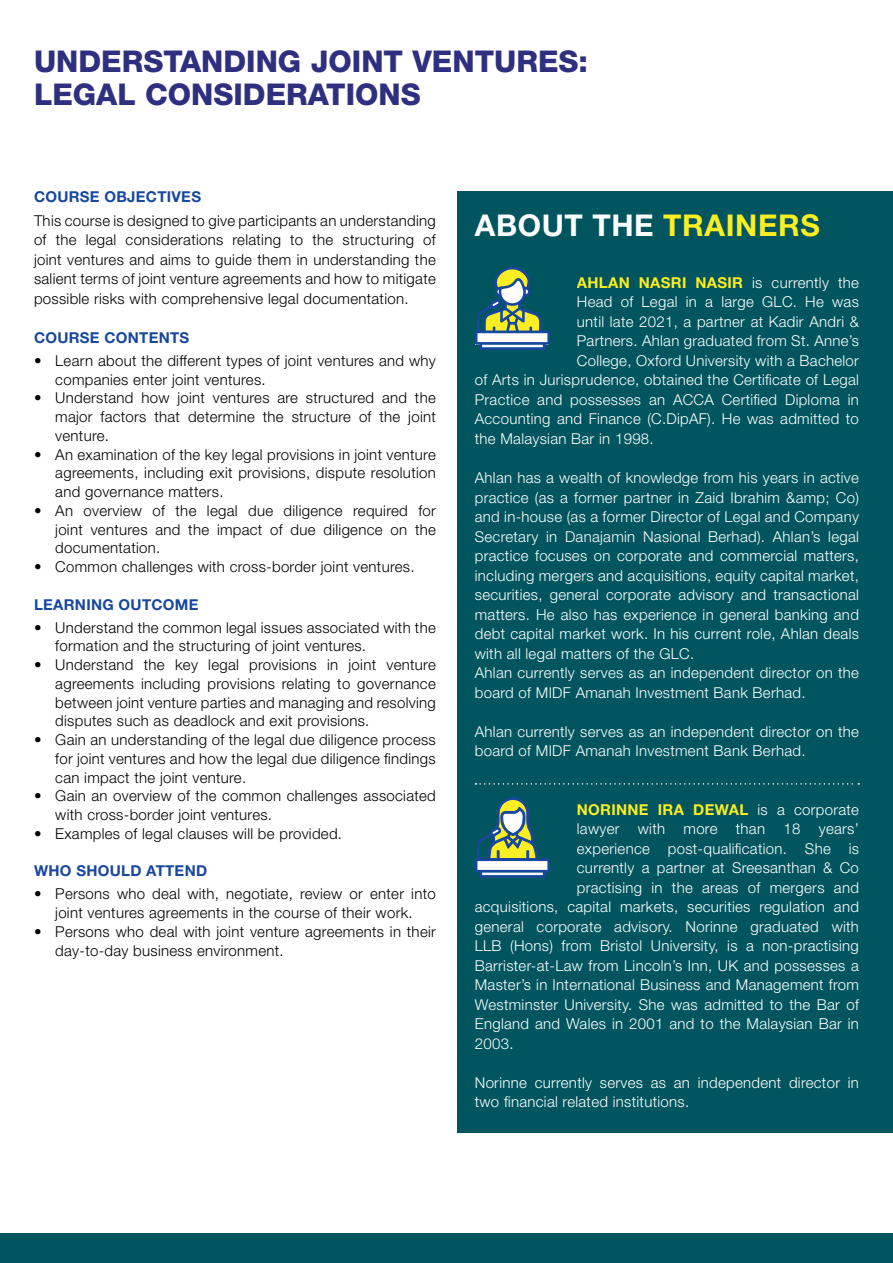
<style>
.page{position:relative;width:893px;height:1263px;background:#fff}
.page>*{position:absolute;margin:0;border:0;box-sizing:border-box;transform-origin:0 0}
.t1{font:800 30px/33px "Helvetica Neue LT Std";color:#2f2f80}
.t2{font:700 30px "Helvetica Neue LT Std";letter-spacing:.02em;color:#fff}
.t3{font:300 15px/19.5px "Helvetica Neue LT Std";letter-spacing:.02em;color:#fff}
.t4{font:300 15px/18.8px "Helvetica Neue LT Std";letter-spacing:.02em;color:#000;text-align:justify}
.t5{font:700 15px "Helvetica Neue LT Std";letter-spacing:.02em;color:#17479e}
.t6{font:700 15px "Helvetica Neue LT Std";letter-spacing:.02em;color:#fbee23}
.s1{color:#fbee23}
.s2{font-weight:300;color:#fff}
</style>
<div class="page">
<div style="left:0;top:1233px;width:893px;height:30px;background:#00555e"></div>
<div style="left:457px;top:191px;width:436px;height:941px;background:#00555e"></div>
<svg style="left:475px;top:797px;width:75px;height:81px"></svg>
<svg style="left:475px;top:266px;width:75px;height:84px"></svg>
<svg style="left:476px;top:783px;width:383px;height:2px"></svg>
<h1 class="t1" style="left:34px;top:45px;width:556px">UNDERSTANDING JOINT VENTURES:<br>LEGAL CONSIDERATIONS</h1>
<p class="t5" style="left:34px;top:187px;width:169px">COURSE OBJECTIVES</p>
<p class="t4" style="left:34px;top:210px;width:403px;line-height:19.5px">This course is designed to give participants an understanding of the legal considerations relating to the structuring of joint ventures and aims to guide them in understanding the salient terms of joint venture agreements and how to mitigate possible risks with comprehensive legal documentation.</p>
<p class="t5" style="left:34px;top:328px;width:157px">COURSE CONTENTS</p>
<p class="t4" style="left:55px;top:351px;width:382px;text-indent:-21px">• Learn about the different types of joint ventures and why companies enter joint ventures.</p>
<p class="t4" style="left:55px;top:388px;width:382px;text-indent:-21px">• Understand how joint ventures are structured and the major factors that determine the structure of the joint venture.</p>
<p class="t4" style="left:55px;top:445px;width:382px;text-indent:-21px">• An examination of the key legal provisions in joint venture agreements, including exit provisions, dispute resolution and governance matters.</p>
<p class="t4" style="left:55px;top:501px;width:382px;text-indent:-21px">• An overview of the legal due diligence required for joint ventures and the impact of due diligence on the documentation.</p>
<p class="t4" style="left:34px;top:557px;width:382px">• Common challenges with cross-border joint ventures.</p>
<p class="t5" style="left:34px;top:595px;width:166px">LEARNING OUTCOME</p>
<p class="t4" style="left:55px;top:618px;width:382px;text-indent:-21px">• Understand the common legal issues associated with the formation and the structuring of joint ventures.</p>
<p class="t4" style="left:55px;top:655px;width:382px;text-indent:-21px">• Understand the key legal provisions in joint venture agreements including provisions relating to governance between joint venture parties and managing and resolving disputes such as deadlock and exit provisions.</p>
<p class="t4" style="left:55px;top:730px;width:382px;text-indent:-21px">• Gain an understanding of the legal due diligence process for joint ventures and how the legal due diligence findings can impact the joint venture.</p>
<p class="t4" style="left:55px;top:786px;width:382px;text-indent:-21px">• Gain an overview of the common challenges associated with cross-border joint ventures.</p>
<p class="t4" style="left:34px;top:824px;width:310px">• Examples of legal clauses will be provided.</p>
<p class="t5" style="left:34px;top:862px;width:175px">WHO SHOULD ATTEND</p>
<p class="t4" style="left:34px;top:884px;width:403px;text-align:center">• Persons who deal with, negotiate, review or enter into joint ventures agreements in the course of their work.</p>
<p class="t4" style="left:55px;top:922px;width:382px;text-indent:-21px">• Persons who deal with joint venture agreements in their day-to-day business environment.</p>
<h1 class="t2" style="left:475px;top:207px;width:346px">ABOUT THE <span class="s1">TRAINERS</span></h1>
<p class="t6" style="left:577px;top:273px;width:284px">AHLAN NASRI NASIR <span class="s2">is currently the</span></p>
<p class="t3" style="left:577px;top:292px;width:284px">Head of Legal in a large GLC. He was</p>
<p class="t3" style="left:577px;top:312px;width:284px">until late 2021, a partner at Kadir Andri &amp;</p>
<p class="t3" style="left:577px;top:331px;width:284px">Partners. Ahlan graduated from St. Anne’s</p>
<p class="t3" style="left:577px;top:351px;width:284px">College, Oxford University with a Bachelor</p>
<p class="t3" style="left:475px;top:370px;width:386px">of Arts in Jurisprudence, obtained the Certificate of Legal</p>
<p class="t3" style="left:475px;top:390px;width:386px">Practice and possesses an ACCA Certified Diploma in</p>
<p class="t3" style="left:475px;top:409px;width:386px">Accounting and Finance (C.DipAF). He was admitted to</p>
<p class="t3" style="left:475px;top:429px;width:180px">the Malaysian Bar in 1998.</p>
<p class="t3" style="left:475px;top:468px;width:386px">Ahlan has a wealth of knowledge from his years in active practice (as a former partner in Zaid Ibrahim &amp;amp; Co) and in-house (as a former Director of Legal and Company Secretary in Danajamin Nasional Berhad). Ahlan’s legal practice focuses on corporate and commercial matters, including mergers and acquisitions, equity capital market, securities, general corporate advisory and transactional matters. He also has experience in general banking and debt capital market work. In his current role, Ahlan deals with all legal matters of the GLC.<br>Ahlan currently serves as an independent director on the board of MIDF Amanah Investment Bank Berhad.</p>
<p class="t3" style="left:475px;top:721px;width:386px">Ahlan currently serves as an independent director on the board of MIDF Amanah Investment Bank Berhad.</p>
<p class="t6" style="left:577px;top:800px;width:284px">NORINNE IRA DEWAL <span class="s2">is a corporate</span></p>
<p class="t3" style="left:577px;top:819px;width:284px">lawyer with more than 18 years’</p>
<p class="t3" style="left:577px;top:838px;width:284px">experience post-qualification. She is</p>
<p class="t3" style="left:577px;top:858px;width:284px">currently a partner at Sreesanthan &amp; Co</p>
<p class="t3" style="left:577px;top:877px;width:284px">practising in the areas of mergers and</p>
<p class="t3" style="left:475px;top:897px;width:386px">acquisitions, capital markets, securities regulation and</p>
<p class="t3" style="left:475px;top:916px;width:386px">general corporate advisory. Norinne graduated with</p>
<p class="t3" style="left:475px;top:936px;width:386px">LLB (Hons) from Bristol University, is a non-practising</p>
<p class="t3" style="left:475px;top:955px;width:386px">Barrister-at-Law from Lincoln’s Inn, UK and possesses a</p>
<p class="t3" style="left:475px;top:975px;width:386px">Master’s in International Business and Management from</p>
<p class="t3" style="left:475px;top:994px;width:386px">Westminster University. She was admitted to the Bar of</p>
<p class="t3" style="left:475px;top:1014px;width:386px">England and Wales in 2001 and to the Malaysian Bar in</p>
<p class="t3" style="left:475px;top:1033px;width:40px">2003.</p>
<p class="t3" style="left:475px;top:1072px;width:386px">Norinne currently serves as an independent director in two financial related institutions.</p>
</div>
